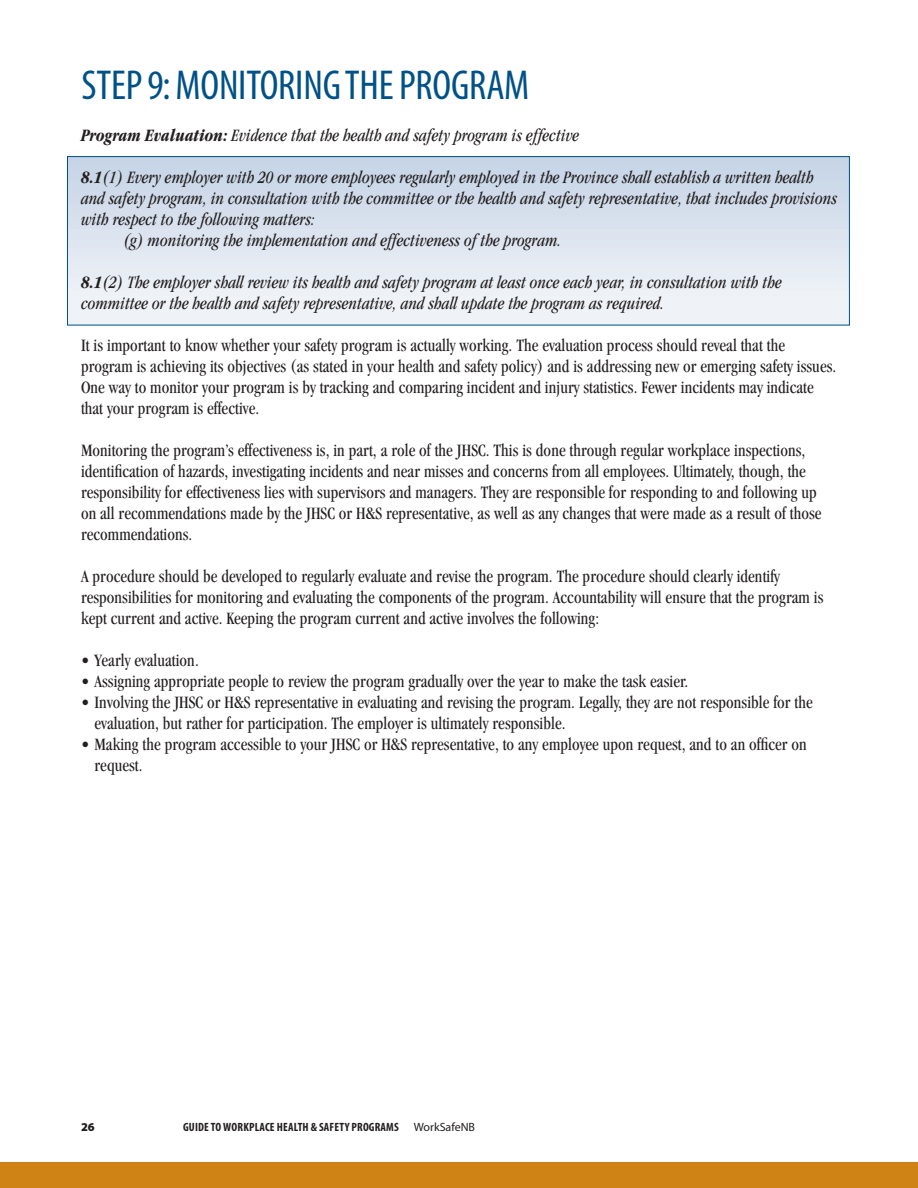
<style>
.page{position:relative;width:918px;height:1188px;background:#fff}
.page>*{position:absolute;margin:0;border:0;box-sizing:border-box;transform-origin:0 0}
.Headings{font:condensed 42px "Myriad Pro";letter-spacing:-.005em;color:#005187}
.Body{font:condensed 18px/21px "Garamond";letter-spacing:.005em;color:#231f20;scale:.95 1}
.Body-2{font:italic condensed 18px/21px "Garamond";letter-spacing:.005em;color:#231f20;scale:.95 1}
.t1{font:700 condensed 12px "Myriad Pro";letter-spacing:.015em;color:#231f20}
.t2{font:900 12px "Myriad Pro";color:#231f20}
.s1{font-weight:700}
.s2{font-weight:400;font-stretch:normal}
</style>
<div class="page">
<div style="left:0;top:1162px;width:918px;height:26px;background:#d08315"></div>
<div style="left:68px;top:157px;width:781px;height:168px;background:linear-gradient(to bottom,#c5d3e5,#f5f7fa)"></div>
<div style="left:67px;top:156px;width:783px;height:169px;border:1px solid #005187"></div>
<p class="Headings" style="left:81px;top:62px;width:449px">STEP 9: MONITORING THE PROGRAM</p>
<p class="Body-2" style="left:81px;top:125px;width:526px"><span class="s1">Program Evaluation:</span> Evidence that the health and safety program is effective</p>
<p class="Body-2" style="left:81px;top:167px;width:797px"><span class="s1">8.1</span>(1) Every employer with 20 or more employees regularly employed in the Province shall establish a written health and safety program, in consultation with the committee or the health and safety representative, that includes provisions with respect to the following matters:</p>
<p class="Body-2" style="left:124px;top:230px;width:462px">(g) monitoring the implementation and effectiveness of the program.</p>
<p class="Body-2" style="left:81px;top:272px;width:739px"><span class="s1">8.1</span>(2) The employer shall review its health and safety program at least once each year, in consultation with the committee or the health and safety representative, and shall update the program as required.</p>
<p class="Body" style="left:81px;top:335px;width:797px">It is important to know whether your safety program is actually working. The evaluation process should reveal that the program is achieving its objectives (as stated in your health and safety policy) and is addressing new or emerging safety issues.<br>One way to monitor your program is by tracking and comparing incident and injury statistics. Fewer incidents may indicate that your program is effective.</p>
<p class="Body" style="left:81px;top:440px;width:781px">Monitoring the program’s effectiveness is, in part, a role of the JHSC. This is done through regular workplace inspections, identification of hazards, investigating incidents and near misses and concerns from all employees. Ultimately, though, the responsibility for effectiveness lies with supervisors and managers. They are responsible for responding to and following up on all recommendations made by the JHSC or H&amp;S representative, as well as any changes that were made as a result of those recommendations.</p>
<p class="Body" style="left:81px;top:566px;width:783px">A procedure should be developed to regularly evaluate and revise the program. The procedure should clearly identify responsibilities for monitoring and evaluating the components of the program. Accountability will ensure that the program is kept current and active. Keeping the program current and active involves the following:</p>
<p class="Body" style="left:81px;top:650px;width:126px">• Yearly evaluation.</p>
<p class="Body" style="left:81px;top:671px;width:641px">• Assigning appropriate people to review the program gradually over the year to make the task easier.</p>
<p class="Body" style="left:94px;top:692px;width:758px;text-indent:-14px">• Involving the JHSC or H&amp;S representative in evaluating and revising the program. Legally, they are not responsible for the evaluation, but rather for participation. The employer is ultimately responsible.</p>
<p class="Body" style="left:94px;top:734px;width:751px;text-indent:-14px">• Making the program accessible to your JHSC or H&amp;S representative, to any employee upon request, and to an officer on request.</p>
<p class="t2" style="left:81px;top:1120px;width:15px">26</p>
<p class="t1" style="left:183px;top:1121px;width:294px">GUIDE TO WORKPLACE HEALTH &amp; SAFETY PROGRAMS <span class="s2">WorkSafeNB</span></p>
</div>
